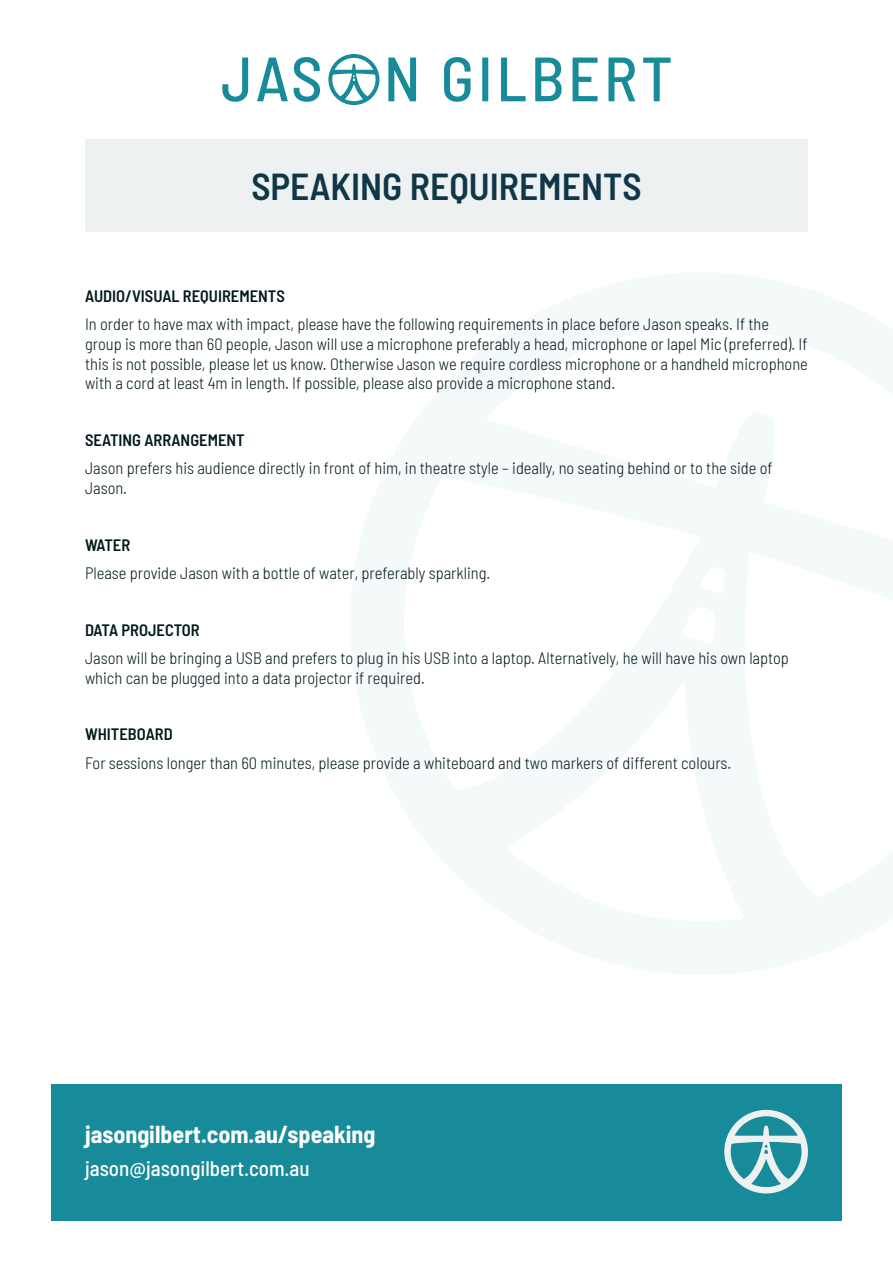
<style>
.page{position:relative;width:893px;height:1263px;background:#fff}
.page>*{position:absolute;margin:0;border:0;box-sizing:border-box;transform-origin:0 0}
.t1{font:600 semi-condensed 37.5px "Barlow";color:#103747}
.t2{font:700 semi-condensed 24px "Barlow";color:#fff}
.t3{font:500 semi-condensed 21px "Barlow";color:#fff}
.t4{font:300 semi-condensed 16.5px/19.8px "Barlow";color:#02191c}
.t5{font:600 semi-condensed 16.5px "Barlow";color:#02191c}
</style>
<div class="page">
<div style="left:85px;top:139px;width:723px;height:93px;background:#eef1f2"></div>
<svg style="left:351px;top:273px;width:542px;height:702px"></svg>
<svg style="left:222px;top:58px;width:26px;height:44px"></svg>
<svg style="left:257px;top:58px;width:31px;height:43px"></svg>
<svg style="left:294px;top:57px;width:26px;height:45px"></svg>
<svg style="left:388px;top:58px;width:28px;height:43px"></svg>
<svg style="left:444px;top:57px;width:26px;height:45px"></svg>
<div style="left:482px;top:58px;width:6px;height:43px;background:#178b99"></div>
<svg style="left:501px;top:58px;width:25px;height:43px"></svg>
<svg style="left:535px;top:58px;width:27px;height:43px"></svg>
<svg style="left:573px;top:58px;width:25px;height:43px"></svg>
<svg style="left:608px;top:58px;width:27px;height:43px"></svg>
<svg style="left:643px;top:58px;width:28px;height:43px"></svg>
<svg style="left:328px;top:54px;width:51px;height:51px"></svg>
<div style="left:51px;top:1084px;width:791px;height:136px;background:#178b99"></div>
<svg style="left:724px;top:1110px;width:84px;height:83px"></svg>
<h1 class="t1" style="left:251px;top:159px;width:392px">SPEAKING REQUIREMENTS</h1>
<p class="t5" style="left:85px;top:284px;width:201px">AUDIO/VISUAL REQUIREMENTS</p>
<p class="t4" style="left:85px;top:313px;width:724px">In order to have max with impact, please have the following requirements in place before Jason speaks. If the group is more than 60 people, Jason will use a microphone preferably a head, microphone or lapel Mic (preferred). If this is not possible, please let us know. Otherwise Jason we require cordless microphone or a handheld microphone with a cord at least 4m in length. If possible, please also provide a microphone stand.</p>
<p class="t5" style="left:85px;top:428px;width:161px">SEATING ARRANGEMENT</p>
<p class="t4" style="left:85px;top:457px;width:689px">Jason prefers his audience directly in front of him, in theatre style – ideally, no seating behind or to the side of<br>Jason.</p>
<p class="t5" style="left:85px;top:533px;width:47px">WATER</p>
<p class="t4" style="left:85px;top:562px;width:407px">Please provide Jason with a bottle of water, preferably sparkling.</p>
<p class="t5" style="left:85px;top:618px;width:116px">DATA PROJECTOR</p>
<p class="t4" style="left:85px;top:647px;width:705px">Jason will be bringing a USB and prefers to plug in his USB into a laptop. Alternatively, he will have his own laptop which can be plugged into a data projector if required.</p>
<p class="t5" style="left:85px;top:722px;width:89px">WHITEBOARD</p>
<p class="t4" style="left:85px;top:751px;width:648px">For sessions longer than 60 minutes, please provide a whiteboard and two markers of different colours.</p>
<h2 class="t2" style="left:85px;top:1117px;width:292px">jasongilbert.com.au/speaking</h2>
<p class="t3" style="left:85px;top:1153px;width:226px">jason@jasongilbert.com.au</p>
</div>
